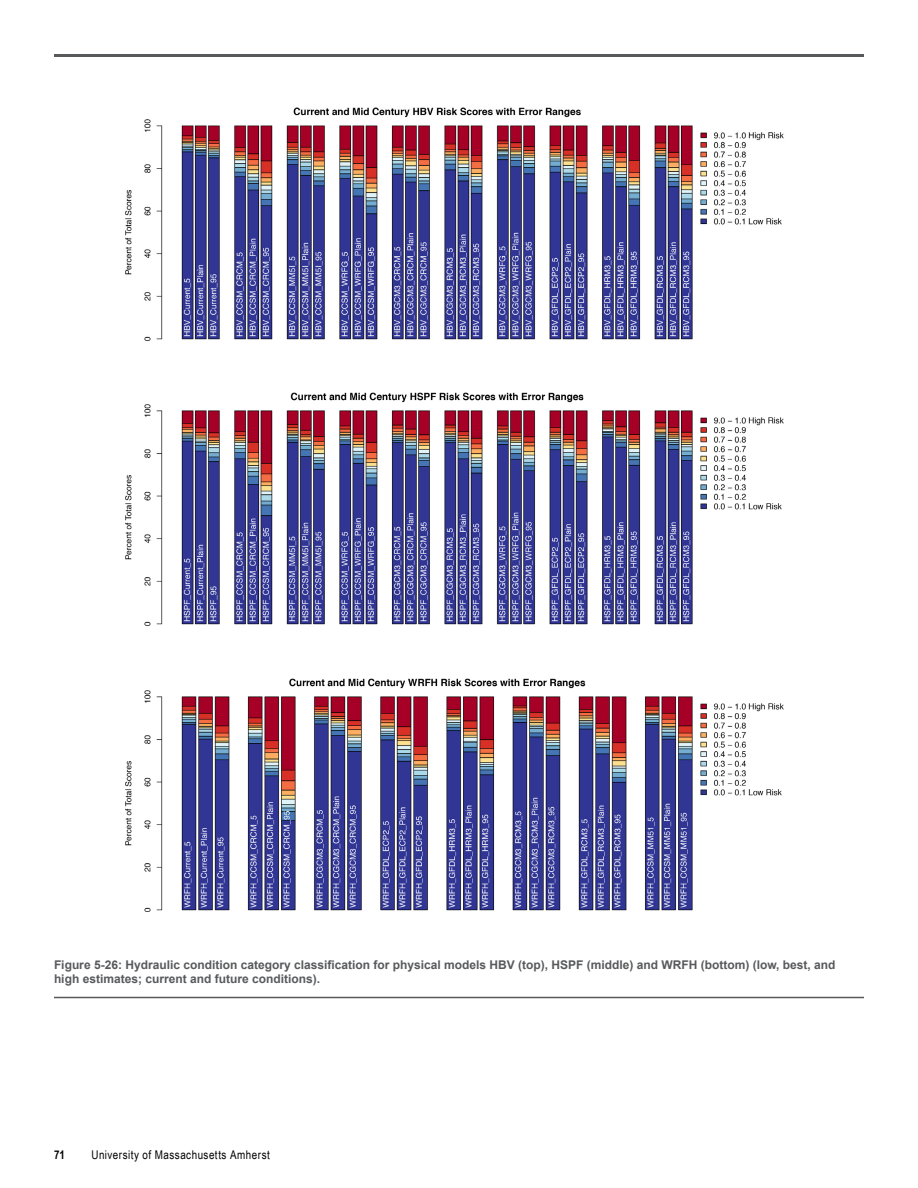
<style>
.page{position:relative;width:918px;height:1188px;background:#fff}
.page>*{position:absolute;margin:0;border:0;box-sizing:border-box;transform-origin:0 0}
.Figure_table_main_ti{font:700 12px/14.4px "Arial";color:#58595b}
.t1{font:12px "Arial Narrow";letter-spacing:.04em;color:#000}
.t2{font:700 12px "Arial Narrow";color:#000}
</style>
<div class="page">
<hr style="left:54px;top:54px;width:810px;height:3px;background:#58595b">
<img style="left:125px;top:107px;width:659px;height:234px">
<img style="left:125px;top:392px;width:659px;height:234px">
<img style="left:125px;top:678px;width:659px;height:234px">
<hr style="left:54px;top:997px;width:810px;height:1px;background:#58595b">
<p class="Figure_table_main_ti" style="left:54px;top:958px;width:783px">Figure 5-26: Hydraulic condition category classification for physical models HBV (top), HSPF (middle) and WRFH (bottom) (low, best, and high estimates; current and future conditions).</p>
<p class="t2" style="left:54px;top:1148px;width:12px">71</p>
<p class="t1" style="left:91px;top:1148px;width:180px">University of Massachusetts Amherst</p>
</div>
